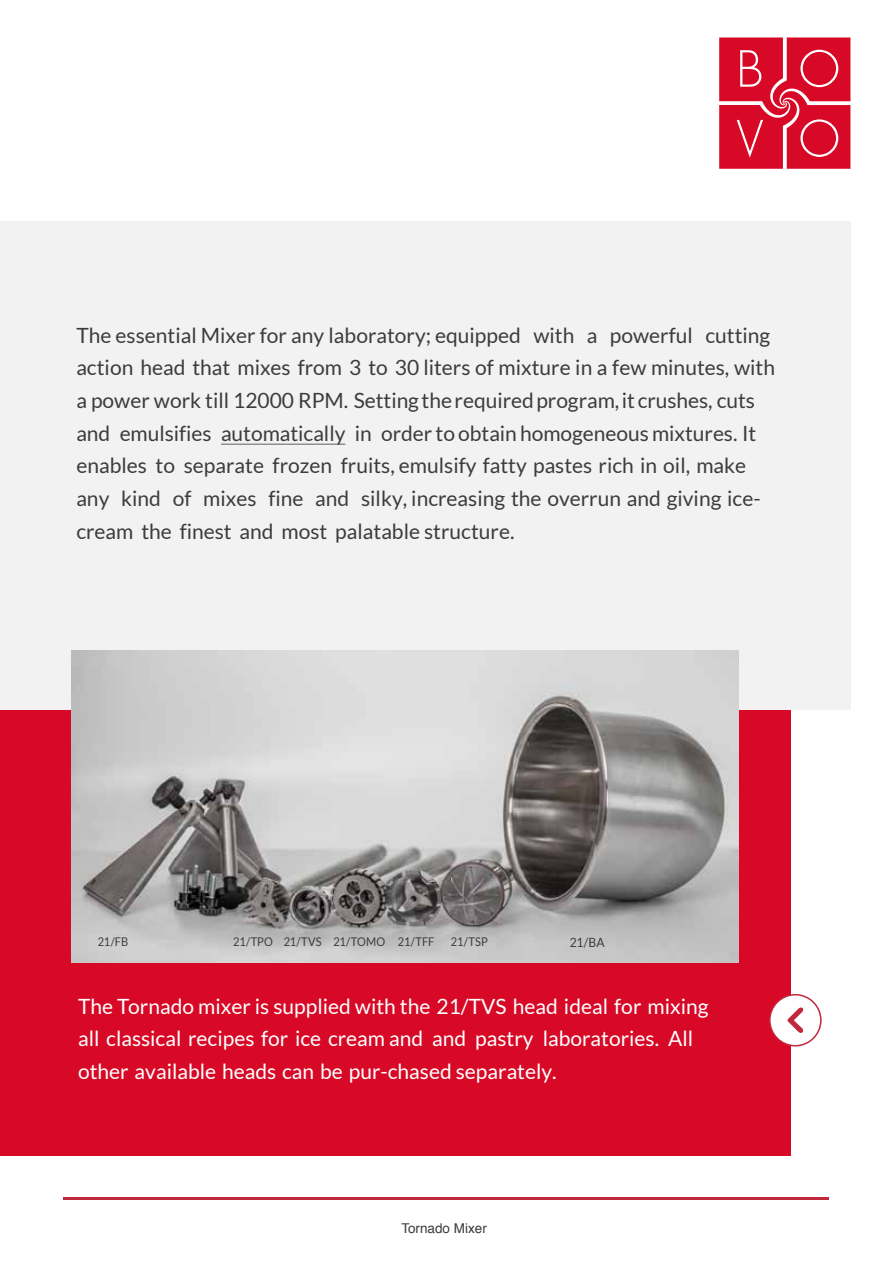
<style>
.page{position:relative;width:893px;height:1263px;background:#fff}
.page>*{position:absolute;margin:0;border:0;box-sizing:border-box;transform-origin:0 0}
.t1{font:21px/32.7px "Lato";color:#3c3c3b}
.t2{font:21px/32.7px "Lato";color:#fff}
.t3{font:13.5px "Helvetica";color:#3c3c3b}
.t4{font:12.75px "Lato";color:#3c3c3b;scale:.95 1}
.t5{font:12px "Lato";color:#3c3c3b;scale:.92 1}
</style>
<div class="page">
<div style="left:0;top:655px;width:790px;height:500px;background:#d70926"></div>
<hr style="left:64px;top:1198px;width:765px;height:2px;background:#c2283c">
<div style="left:0;top:222px;width:850px;height:488px;background:#f2f2f2"></div>
<div style="left:770px;top:995px;width:51px;height:51px;background:#fff;border-radius:50%"></div>
<div style="left:769px;top:994px;width:53px;height:52px;border:2px solid #c2283c;border-radius:50%"></div>
<svg style="left:787px;top:1007px;width:17px;height:26px"></svg>
<img style="left:72px;top:651px;width:666px;height:311px">
<hr style="left:221px;top:444px;width:124px;height:1px;background:#3c3c3b">
<svg style="left:719px;top:37px;width:131px;height:132px;background:#db2740"></svg>
<p class="t1" style="left:76px;top:318px;width:700px">The essential Mixer for any laboratory; equipped with a powerful cutting action head that mixes from 3 to 30 liters of mixture in a few minutes, with a power work till 12000 RPM. Setting the required program, it crushes, cuts and emulsifies automatically in order to obtain homogeneous mixtures. It enables to separate frozen fruits, emulsify fatty pastes rich in oil, make any kind of mixes fine and silky, increasing the overrun and giving ice&shy;cream the finest and most palatable structure.</p>
<p class="t5" style="left:98px;top:935px;width:35px">21/FB</p>
<p class="t5" style="left:233px;top:935px;width:220px">21/TPO 21/TVS 21/TOMO 21/TFF</p>
<p class="t5" style="left:451px;top:935px;width:42px">21/TSP</p>
<p class="t4" style="left:570px;top:935px;width:38px">21/BA</p>
<p class="t2" style="left:78px;top:989px;width:632px">The Tornado mixer is supplied with the 21/TVS head ideal for mixing all classical recipes for ice cream and and pastry laboratories. All other available heads can be pur-chased separately.</p>
<p class="t3" style="left:401px;top:1218px;width:87px">Tornado Mixer</p>
</div>
